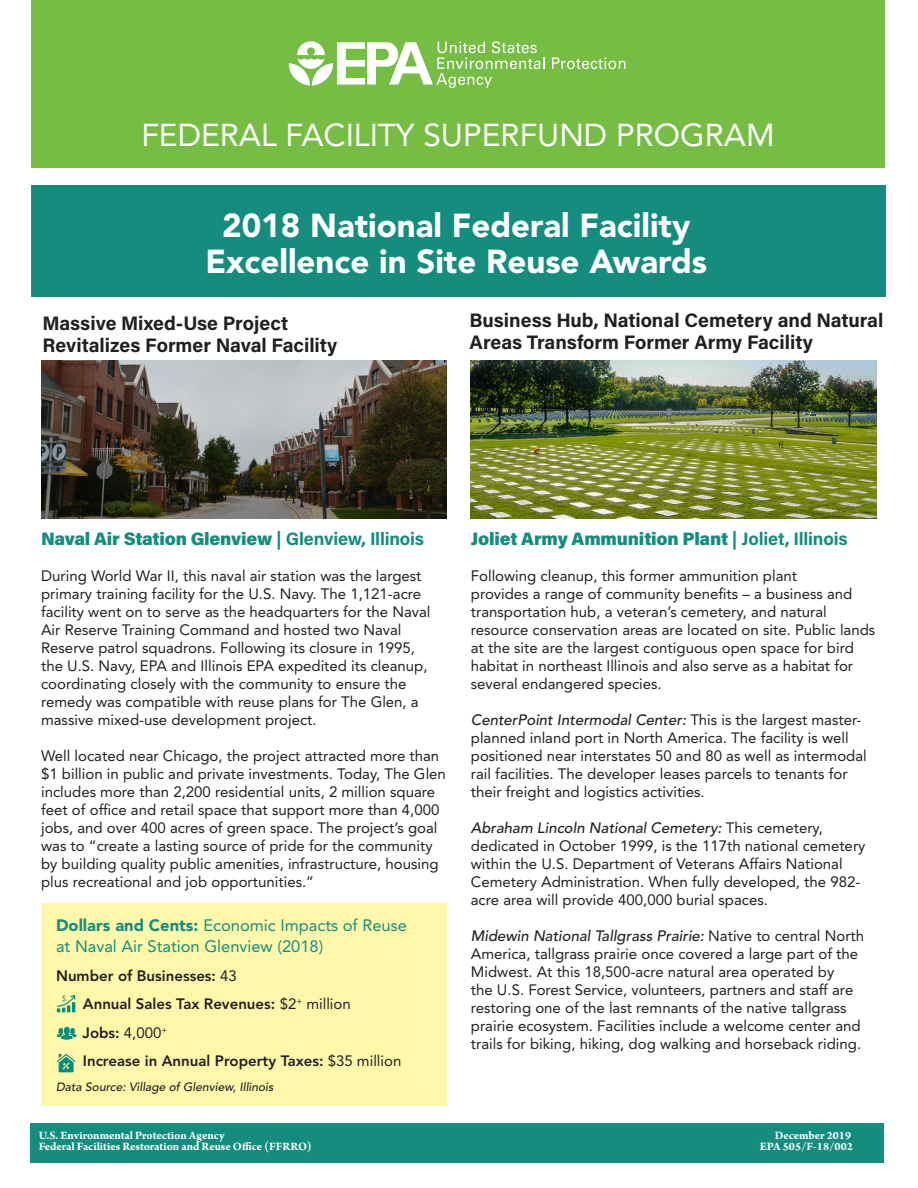
<style>
.page{position:relative;width:918px;height:1188px;background:#fff}
.page>*{position:absolute;margin:0;border:0;box-sizing:border-box;transform-origin:0 0}
.t1{font:900 33px "Avenir LT Std";color:#fff}
.t2{font:31.5px "Avenir LT Std";color:#fff}
.t3{font:700 19.5px/22.5px "Acumin Pro";color:#231f20}
.t4{font:900 18px "Acumin Pro";letter-spacing:-.01em;color:#148d7f}
.t5{font:16.5px "Avenir LT Std";color:#148d7f}
.t6{font:15px/18px "Avenir LT Std";color:#231f20}
.t7{font:800 15px "Avenir LT Std";color:#231f20}
.t8{font:700 12px "Arno Pro";letter-spacing:-.005em;color:#fff}
.t9{font:italic 500 12px "Avenir LT Std";color:#231f20}
.s1{font-weight:700}
.s2{font-weight:900}
.s3{font-weight:400}
.s4{font-weight:500;font-style:italic}
</style>
<div class="page">
<div style="left:31px;top:1123px;width:853px;height:40px;background:#148d7f"></div>
<div style="left:31px;top:185px;width:855px;height:112px;background:#148d7f"></div>
<div style="left:32px;top:0;width:853px;height:167px;background:#75be43"></div>
<img style="left:41px;top:361px;width:406px;height:157px">
<img style="left:471px;top:361px;width:405px;height:157px">
<div style="left:41px;top:903px;width:406px;height:203px;background:#fff8aa"></div>
<svg style="left:57px;top:995px;width:18px;height:17px"></svg>
<svg style="left:57px;top:1027px;width:20px;height:13px"></svg>
<svg style="left:57px;top:1054px;width:18px;height:18px"></svg>
<svg style="left:552px;top:57px;width:74px;height:12px"></svg>
<svg style="left:289px;top:41px;width:256px;height:47px"></svg>
<p class="t2" style="left:141px;top:117px;width:635px">FEDERAL FACILITY SUPERFUND PROGRAM</p>
<p class="t1" style="left:222px;top:206px;width:470px">2018 National Federal Facility</p>
<p class="t1" style="left:206px;top:242px;width:503px">Excellence in Site Reuse Awards</p>
<p class="t3" style="left:43px;top:311px;width:296px">Massive Mixed-Use Project<br>Revitalizes Former Naval Facility</p>
<p class="t3" style="left:470px;top:308px;width:415px">Business Hub, National Cemetery and Natural<br>Areas Transform Former Army Facility</p>
<p class="t4" style="left:41px;top:526px;width:385px">Naval Air Station Glenview <span class="s1">| Glenview, Illinois</span></p>
<p class="t6" style="left:41px;top:567px;width:391px">During World War II, this naval air station was the largest primary training facility for the U.S. Navy. The 1,121-acre facility went on to serve as the headquarters for the Naval Air Reserve Training Command and hosted two Naval Reserve patrol squadrons. Following its closure in 1995, the U.S. Navy, EPA and Illinois EPA expedited its cleanup, coordinating closely with the community to ensure the remedy was compatible with reuse plans for The Glen, a massive mixed-use development project.</p>
<p class="t6" style="left:41px;top:747px;width:406px">Well located near Chicago, the project attracted more than $1 billion in public and private investments. Today, The Glen includes more than 2,200 residential units, 2 million square feet of office and retail space that support more than 4,000 jobs, and over 400 acres of green space. The project’s goal was to “create a lasting source of pride for the community by building quality public amenities, infrastructure, housing plus recreational and job opportunities.”</p>
<p class="t5" style="left:56px;top:915px;width:352px"><span class="s2">Dollars and Cents:</span> Economic Impacts of Reuse</p>
<p class="t5" style="left:56px;top:937px;width:269px">at Naval Air Station Glenview (2018)</p>
<p class="t7" style="left:56px;top:967px;width:182px">Number of Businesses: <span class="s3">43</span></p>
<p class="t7" style="left:83px;top:995px;width:269px">Annual Sales Tax Revenues: <span class="s3">$2</span><sup>+</sup> <span class="s3">million</span></p>
<p class="t7" style="left:83px;top:1024px;width:86px">Jobs: <span class="s3">4,000</span><sup>+</sup></p>
<p class="t7" style="left:83px;top:1052px;width:320px">Increase in Annual Property Taxes: <span class="s3">$35 million</span></p>
<p class="t9" style="left:56px;top:1080px;width:219px">Data Source: Village of Glenview, Illinois</p>
<p class="t4" style="left:471px;top:526px;width:378px">Joliet Army Ammunition Plant <span class="s1">| Joliet, Illinois</span></p>
<p class="t6" style="left:471px;top:567px;width:406px">Following cleanup, this former ammunition plant<br>provides a range of community benefits – a business and transportation hub, a veteran’s cemetery, and natural resource conservation areas are located on site. Public lands at the site are the largest contiguous open space for bird habitat in northeast Illinois and also serve as a habitat for several endangered species.</p>
<p class="t6" style="left:471px;top:711px;width:398px"><span class="s4">CenterPoint Intermodal Center:</span> This is the largest master&shy;planned inland port in North America. The facility is well positioned near interstates 50 and 80 as well as intermodal rail facilities. The developer leases parcels to tenants for their freight and logistics activities.</p>
<p class="t6" style="left:471px;top:819px;width:396px"><span class="s4">Abraham Lincoln National Cemetery:</span> This cemetery, dedicated in October 1999, is the 117th national cemetery within the U.S. Department of Veterans Affairs National Cemetery Administration. When fully developed, the 982- acre area will provide 400,000 burial spaces.</p>
<p class="t6" style="left:471px;top:927px;width:395px"><span class="s4">Midewin National Tallgrass Prairie:</span> Native to central North America, tallgrass prairie once covered a large part of the Midwest. At this 18,500-acre natural area operated by<br>the U.S. Forest Service, volunteers, partners and staff are restoring one of the last remnants of the native tallgrass prairie ecosystem. Facilities include a welcome center and trails for biking, hiking, dog walking and horseback riding.</p>
<p class="t8" style="left:39px;top:1129px;width:187px">U.S. Environmental Protection Agency</p>
<p class="t8" style="left:775px;top:1129px;width:78px">December 2019</p>
<p class="t8" style="left:39px;top:1139px;width:274px">Federal Facilities Restoration and Reuse Office (FFRRO)</p>
<p class="t8" style="left:760px;top:1139px;width:95px">EPA 505/F-18/002</p>
</div>
